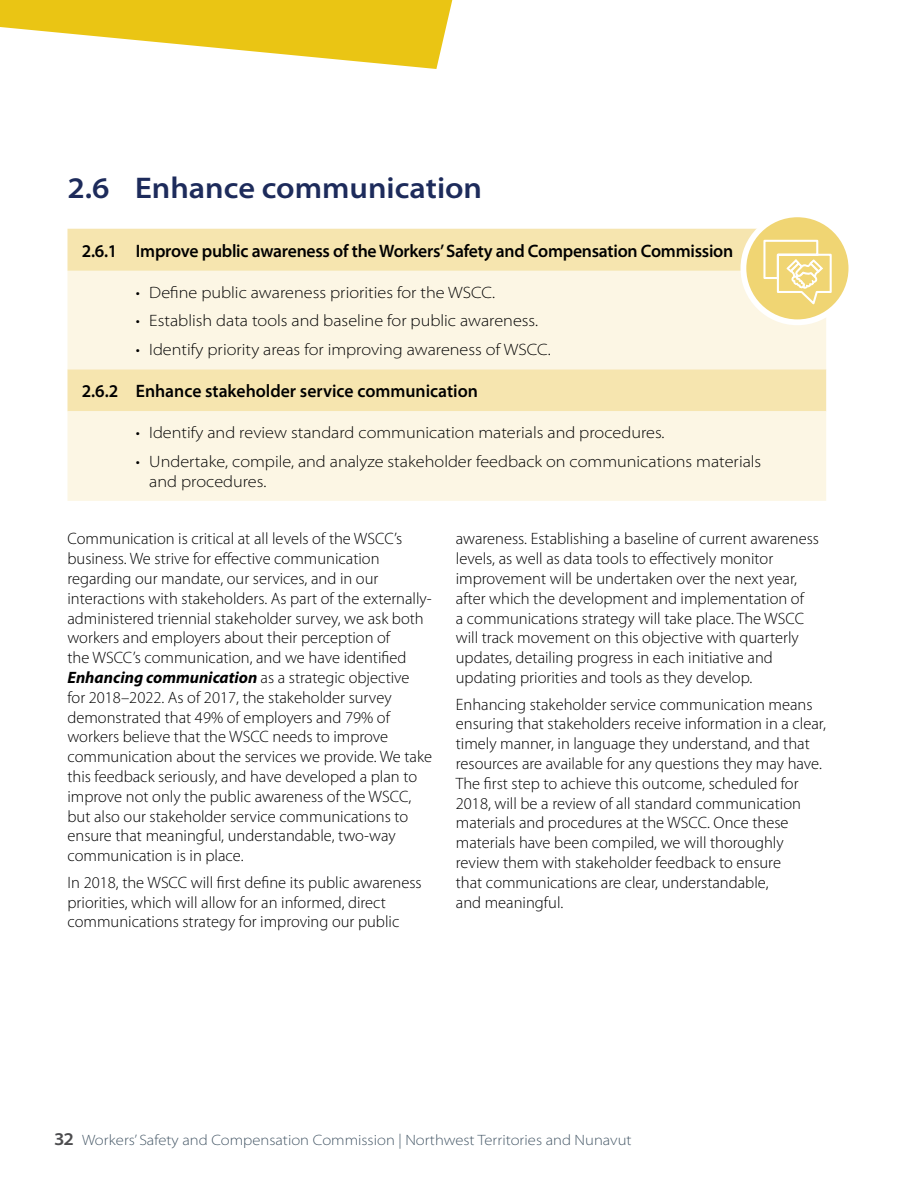
<style>
.page{position:relative;width:918px;height:1188px;background:#fff}
.page>*{position:absolute;margin:0;border:0;box-sizing:border-box;transform-origin:0 0}
.t1{font:600 semi-expanded 30px "Myriad Pro";color:#1d2b5b}
.t2{font:600 semi-expanded 18px "Myriad Pro";letter-spacing:-.015em;color:#000;scale:.91 1}
.t3{font:300 16.5px/19.8px "Myriad Pro";color:#000}
.t4{font:300 semi-expanded 16.5px/19.8px "Myriad Pro";color:#000}
.t5{font:300 semi-expanded 15px "Myriad Pro";color:#455766}
.s1{font-weight:700;font-style:italic}
.s2{font-weight:600;font-size:18px;color:#4d4d4f}
</style>
<div class="page">
<div style="left:68px;top:229px;width:688px;height:42px;background:#f6e5af"></div>
<svg style="left:68px;top:271px;width:758px;height:230px;fill:#fcf6e4"></svg>
<svg style="left:743px;top:214px;width:108px;height:108px;fill:#f0d573"></svg>
<div style="left:741px;top:211px;width:113px;height:114px;border:6px solid #fff;border-radius:50%"></div>
<svg style="left:762px;top:239px;width:71px;height:68px"></svg>
<svg style="left:0;top:0;width:452px;height:69px"></svg>
<h1 class="t1" style="left:68px;top:171px;width:416px">2.6 Enhance communication</h1>
<p class="t2" style="left:82px;top:240px;width:717px">2.6.1 Improve public awareness of the Workers’ Safety and Compensation Commission</p>
<p class="t4" style="left:136px;top:282px;width:361px">• Define public awareness priorities for the WSCC.</p>
<p class="t4" style="left:136px;top:311px;width:404px">• Establish data tools and baseline for public awareness.</p>
<p class="t4" style="left:136px;top:340px;width:416px">• Identify priority areas for improving awareness of WSCC.</p>
<p class="t2" style="left:82px;top:381px;width:437px">2.6.2 Enhance stakeholder service communication</p>
<p class="t4" style="left:136px;top:423px;width:530px">• Identify and review standard communication materials and procedures.</p>
<p class="t4" style="left:149px;top:452px;width:614px;text-indent:-13px">• Undertake, compile, and analyze stakeholder feedback on communications materials and procedures.</p>
<p class="t3" style="left:67px;top:529px;width:366px">Communication is critical at all levels of the WSCC’s business. We strive for effective communication regarding our mandate, our services, and in our interactions with stakeholders. As part of the externally&shy;administered triennial stakeholder survey, we ask both workers and employers about their perception of<br>the WSCC’s communication, and we have identified <span class="s1">Enhancing communication</span> as a strategic objective<br>for 2018–2022. As of 2017, the stakeholder survey demonstrated that 49% of employers and 79% of workers believe that the WSCC needs to improve communication about the services we provide. We take this feedback seriously, and have developed a plan to improve not only the public awareness of the WSCC, but also our stakeholder service communications to ensure that meaningful, understandable, two-way communication is in place.</p>
<p class="t3" style="left:67px;top:872px;width:356px">In 2018, the WSCC will first define its public awareness priorities, which will allow for an informed, direct communications strategy for improving our public</p>
<p class="t3" style="left:456px;top:529px;width:365px">awareness. Establishing a baseline of current awareness levels, as well as data tools to effectively monitor improvement will be undertaken over the next year, after which the development and implementation of<br>a communications strategy will take place. The WSCC will track movement on this objective with quarterly updates, detailing progress in each initiative and updating priorities and tools as they develop.</p>
<p class="t3" style="left:456px;top:694px;width:372px">Enhancing stakeholder service communication means ensuring that stakeholders receive information in a clear, timely manner, in language they understand, and that resources are available for any questions they may have.<br>The first step to achieve this outcome, scheduled for 2018, will be a review of all standard communication materials and procedures at the WSCC. Once these materials have been compiled, we will thoroughly review them with stakeholder feedback to ensure<br>that communications are clear, understandable,<br>and meaningful.</p>
<p class="t5" style="left:54px;top:1131px;width:579px"><span class="s2">32</span> Workers’ Safety and Compensation Commission | Northwest Territories and Nunavut</p>
</div>
